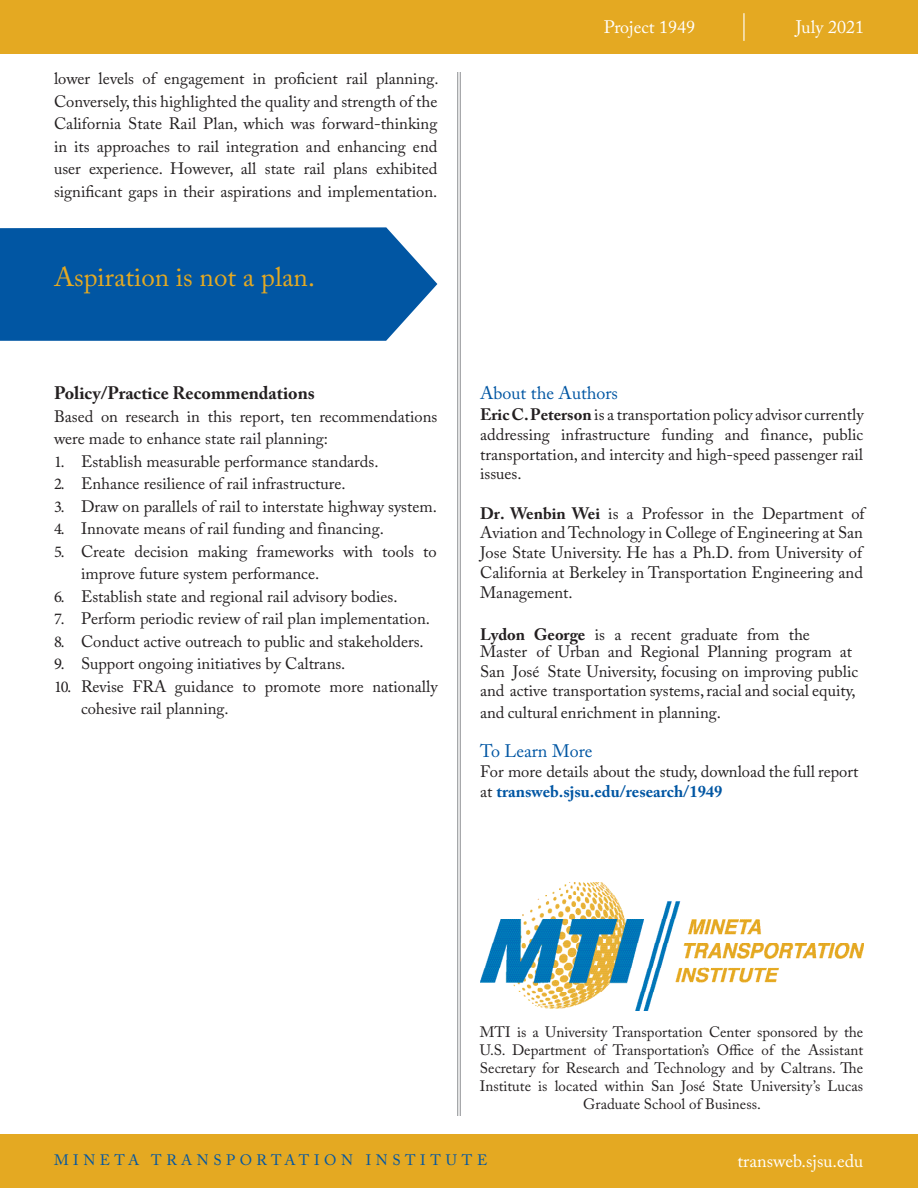
<style>
.page{position:relative;width:918px;height:1188px;background:#fff}
.page>*{position:absolute;margin:0;border:0;box-sizing:border-box;transform-origin:0 0}
.Call-Out_Text{font:27px "Adobe Caslon Pro";color:#e4a922}
.t1{font:18px "Adobe Caslon Pro";color:#fff}
.t2{font:700 18px "Adobe Caslon Pro";color:#231f20}
.To_Learn_More_-_Body{font:18px "Adobe Caslon Pro";color:#0156a3}
.To_Learn_More_-_Body-2{font:16.5px/22.5px "Adobe Caslon Pro";color:#231f20}
.About_MTI{font:15px/18px "Adobe Caslon Pro";color:#231f20;text-align:center}
.t3{font:15px "Adobe Caslon Pro";letter-spacing:.3em;color:#0156a3}
.s1{font-family:"Minion Pro"}
.s2{font-weight:700}
.s3{font-weight:700;color:#0156a3}
</style>
<div class="page">
<svg style="left:0;top:227px;width:437px;height:114px;background:#1161a9"></svg>
<hr style="left:460px;top:72px;width:1px;height:1044px;background:#8a8c8f">
<hr style="left:457px;top:72px;width:1px;height:1044px;background:#8a8c8f">
<img style="left:481px;top:882px;width:383px;height:129px">
<div style="left:0;top:1134px;width:918px;height:54px;background:#e4a922"></div>
<div style="left:0;top:0;width:918px;height:54px;background:#e4a922"></div>
<hr style="left:743px;top:13px;width:2px;height:28px;background:#fff">
<p class="To_Learn_More_-_Body-2" style="left:54px;top:67px;width:386px;text-align:justify">lower levels of engagement in proficient rail planning.<br>Conversely, this highlighted the quality and strength of the California State Rail Plan, which was forward-thinking in its approaches to rail integration and enhancing end user experience. However, all state rail plans exhibited significant gaps in their aspirations and implementation.</p>
<p class="Call-Out_Text" style="left:54px;top:261px;width:262px">Aspiration is not a plan.</p>
<p class="t2" style="left:54px;top:382px;width:262px">Policy/Practice Recommendations</p>
<p class="To_Learn_More_-_Body-2" style="left:54px;top:405px;width:385px">Based on research in this report, ten recommendations were made to enhance state rail planning:</p>
<p class="To_Learn_More_-_Body-2" style="left:54px;top:450px;width:326px"><span class="s1">1.</span> Establish measurable performance standards.</p>
<p class="To_Learn_More_-_Body-2" style="left:54px;top:472px;width:293px"><span class="s1">2.</span> Enhance resilience of rail infrastructure.</p>
<p class="To_Learn_More_-_Body-2" style="left:54px;top:495px;width:384px"><span class="s1">3.</span> Draw on parallels of rail to interstate highway system.</p>
<p class="To_Learn_More_-_Body-2" style="left:54px;top:517px;width:331px"><span class="s1">4.</span> Innovate means of rail funding and financing.</p>
<p class="To_Learn_More_-_Body-2" style="left:81px;top:540px;width:357px;text-indent:-27px"><span class="s1">5.</span> Create decision making frameworks with tools to improve future system performance.</p>
<p class="To_Learn_More_-_Body-2" style="left:54px;top:585px;width:345px"><span class="s1">6.</span> Establish state and regional rail advisory bodies.</p>
<p class="To_Learn_More_-_Body-2" style="left:54px;top:607px;width:378px"><span class="s1">7.</span> Perform periodic review of rail plan implementation.</p>
<p class="To_Learn_More_-_Body-2" style="left:54px;top:630px;width:371px"><span class="s1">8.</span> Conduct active outreach to public and stakeholders.</p>
<p class="To_Learn_More_-_Body-2" style="left:54px;top:652px;width:293px"><span class="s1">9.</span> Support ongoing initiatives by Caltrans.</p>
<p class="To_Learn_More_-_Body-2" style="left:81px;top:675px;width:358px;text-indent:-27px"><span class="s1">10.</span> Revise FRA guidance to promote more nationally cohesive rail planning.</p>
<p class="t1" style="left:604px;top:16px;width:93px">Project 1949</p>
<p class="t1" style="left:796px;top:16px;width:70px">July 2021</p>
<p class="To_Learn_More_-_Body" style="left:480px;top:383px;width:139px">About the Authors</p>
<p class="To_Learn_More_-_Body-2" style="left:480px;top:404px;width:385px;line-height:19.8px;text-align:justify"><span class="s2">Eric C. Peterson</span> is a transportation policy advisor currently addressing infrastructure funding and finance, public transportation, and intercity and high-speed passenger rail issues.</p>
<p class="To_Learn_More_-_Body-2" style="left:480px;top:503px;width:386px;line-height:19.8px"><span class="s2">Dr. Wenbin Wei</span> is a Professor in the Department of Aviation and Technology in College of Engineering at San Jose State University. He has a Ph.D. from University of California at Berkeley in Transportation Engineering and Management.</p>
<p class="To_Learn_More_-_Body-2" style="left:480px;top:625px;width:373px;line-height:17.2px"><span class="s2">Lydon George</span> is a recent graduate from the<br>Master of Urban and Regional Planning program at</p>
<p class="To_Learn_More_-_Body-2" style="left:480px;top:661px;width:380px;line-height:19.8px">San José State University, focusing on improving public and active transportation systems, racial and social equity,</p>
<p class="To_Learn_More_-_Body-2" style="left:480px;top:702px;width:242px">and cultural enrichment in planning.</p>
<p class="To_Learn_More_-_Body" style="left:480px;top:740px;width:114px">To Learn More</p>
<p class="To_Learn_More_-_Body-2" style="left:480px;top:762px;width:380px;line-height:20px">For more details about the study, download the full report at <span class="s3">transweb.sjsu.edu/research/1949</span></p>
<p class="About_MTI" style="left:480px;top:1023px;width:385px">MTI is a University Transportation Center sponsored by the U.S. Department of Transportation’s Office of the Assistant Secretary for Research and Technology and by Caltrans. The Institute is located within San José State University’s Lucas Graduate School of Business.</p>
<p class="t3" style="left:54px;top:1151px;width:435px">MINETA TRANSPORTATION INSTITUTE</p>
<p class="t1" style="left:738px;top:1150px;width:127px">transweb.sjsu.edu</p>
</div>
